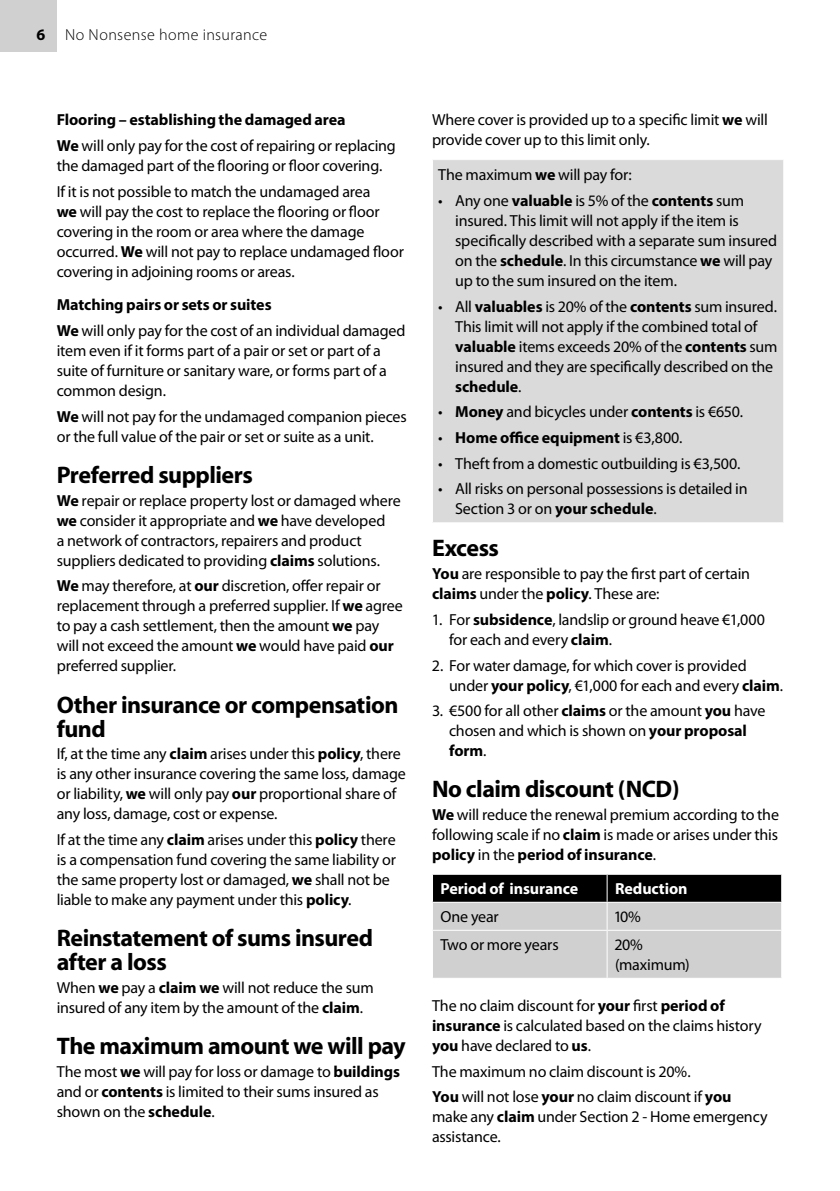
<style>
.page{position:relative;width:840px;height:1191px;background:#fff}
.page>*{position:absolute;margin:0;border:0;box-sizing:border-box;transform-origin:0 0}
.t1{font:24px/24px "Myriad MM 700 600";letter-spacing:.01em;color:#000}
.t2{font:16px/20px "Myriad Pro";letter-spacing:-.015em;color:#000}
.t3{font:700 16px "Myriad Pro";letter-spacing:-.005em;color:#000}
.t4{font:700 16px "Myriad Pro";letter-spacing:-.005em;color:#fff}
.t5{font:300 16px "Myriad Pro";letter-spacing:.03em;color:#000}
.s1{font-weight:700}
.s2{font-weight:400}
</style>
<div class="page">
<div style="left:432px;top:160px;width:351px;height:363px;background:#dadada"></div>
<hr style="left:432px;top:522px;width:351px;height:1px;background:#fff">
<hr style="left:432px;top:160px;width:1px;height:362px;background:#fff">
<hr style="left:782px;top:160px;width:1px;height:362px;background:#fff">
<svg style="left:432px;top:874px;width:349px;height:103px;background:#9a9a9a"></svg>
<hr style="left:432px;top:929px;width:174px;height:1px;background:#fff">
<hr style="left:432px;top:930px;width:1px;height:47px;background:#fff">
<hr style="left:606px;top:929px;width:175px;height:1px;background:#fff">
<hr style="left:606px;top:930px;width:1px;height:47px;background:#fff">
<hr style="left:780px;top:930px;width:1px;height:47px;background:#fff">
<div style="left:0;top:0;width:57px;height:51px;background:#d0d0d0"></div>
<p class="t5" style="left:36px;top:26px;width:232px"><span class="s1">6</span> No Nonsense home insurance</p>
<p class="t2" style="left:57px;top:107px;width:340px;line-height:25.6px"><span class="s1">Flooring – establishing the damaged area<br>We</span> will only pay for the cost of repairing or replacing</p>
<p class="t2" style="left:57px;top:153px;width:327px;line-height:25.6px">the damaged part of the flooring or floor covering.<br>If it is not possible to match the undamaged area</p>
<p class="t2" style="left:57px;top:201px;width:348px"><span class="s1">we</span> will pay the cost to replace the flooring or floor covering in the room or area where the damage occurred. <span class="s1">We</span> will not pay to replace undamaged floor covering in adjoining rooms or areas.</p>
<p class="t2" style="left:57px;top:292px;width:350px;line-height:25.6px"><span class="s1">Matching pairs or sets or suites<br>We</span> will only pay for the cost of an individual damaged</p>
<p class="t2" style="left:57px;top:340px;width:331px">item even if it forms part of a pair or set or part of a suite of furniture or sanitary ware, or forms part of a common design.</p>
<p class="t2" style="left:57px;top:406px;width:351px"><span class="s1">We</span> will not pay for the undamaged companion pieces or the full value of the pair or set or suite as a unit.</p>
<h1 class="t1" style="left:57px;top:464px;width:197px">Preferred suppliers</h1>
<p class="t2" style="left:57px;top:490px;width:345px"><span class="s1">We</span> repair or replace property lost or damaged where <span class="s1">we</span> consider it appropriate and <span class="s1">we</span> have developed<br>a network of contractors, repairers and product suppliers dedicated to providing <span class="s1">claims</span> solutions.</p>
<p class="t2" style="left:57px;top:576px;width:347px"><span class="s1">We</span> may therefore, at <span class="s1">our</span> discretion, offer repair or replacement through a preferred supplier. If <span class="s1">we</span> agree to pay a cash settlement, then the amount <span class="s1">we</span> pay will not exceed the amount <span class="s1">we</span> would have paid <span class="s1">our </span>preferred supplier.</p>
<h1 class="t1" style="left:57px;top:693px;width:342px">Other insurance or compensation fund</h1>
<p class="t2" style="left:57px;top:743px;width:350px">If, at the time any <span class="s1">claim</span> arises under this <span class="s1">policy</span>, there is any other insurance covering the same loss, damage or liability, <span class="s1">we</span> will only pay <span class="s1">our</span> proportional share of any loss, damage, cost or expense.</p>
<p class="t2" style="left:57px;top:829px;width:341px">If at the time any <span class="s1">claim</span> arises under this <span class="s1">policy</span> there is a compensation fund covering the same liability or the same property lost or damaged, <span class="s1">we</span> shall not be liable to make any payment under this <span class="s1">policy</span>.</p>
<h1 class="t1" style="left:57px;top:927px;width:317px">Reinstatement of sums insured after a loss</h1>
<p class="t2" style="left:57px;top:977px;width:318px">When <span class="s1">we</span> pay a <span class="s1">claim we</span> will not reduce the sum insured of any item by the amount of the <span class="s1">claim</span>.</p>
<h1 class="t1" style="left:57px;top:1035px;width:349px">The maximum amount we will pay</h1>
<p class="t2" style="left:57px;top:1061px;width:345px">The most <span class="s1">we</span> will pay for loss or damage to <span class="s1">buildings </span>and or <span class="s1">contents</span> is limited to their sums insured as shown on the <span class="s1">schedule</span>.</p>
<p class="t2" style="left:432px;top:110px;width:337px">Where cover is provided up to a specific limit <span class="s1">we</span> will provide cover up to this limit only.</p>
<p class="t2" style="left:438px;top:164px;width:195px">The maximum <span class="s1">we</span> will pay for:</p>
<p class="t2" style="left:455px;top:190px;width:323px;text-indent:-17px">• Any one <span class="s1">valuable</span> is 5% of the <span class="s1">contents</span> sum insured. This limit will not apply if the item is specifically described with a separate sum insured on the <span class="s1">schedule</span>. In this circumstance <span class="s1">we</span> will pay up to the sum insured on the item.</p>
<p class="t2" style="left:455px;top:296px;width:324px;text-indent:-17px">• All <span class="s1">valuables</span> is 20% of the <span class="s1">contents</span> sum insured.<br>This limit will not apply if the combined total of <span class="s1">valuable</span> items exceeds 20% of the <span class="s1">contents</span> sum insured and they are specifically described on the <span class="s1">schedule</span>.</p>
<p class="t2" style="left:438px;top:401px;width:306px">• <span class="s1">Money</span> and bicycles under <span class="s1">contents</span> is €650.</p>
<p class="t3" style="left:438px;top:427px;width:246px"><span class="s2">•</span> Home office equipment <span class="s2">is €3,800.</span></p>
<p class="t2" style="left:438px;top:453px;width:303px">• Theft from a domestic outbuilding is €3,500.</p>
<p class="t2" style="left:455px;top:478px;width:294px;text-indent:-17px">• All risks on personal possessions is detailed in<br>Section 3 or on <span class="s1">your schedule</span>.</p>
<h1 class="t1" style="left:432px;top:537px;width:67px">Excess</h1>
<p class="t2" style="left:432px;top:563px;width:319px"><span class="s1">You</span> are responsible to pay the first part of certain <span class="s1">claims</span> under the <span class="s1">policy</span>. These are:</p>
<p class="t2" style="left:449px;top:609px;width:317px;text-indent:-17px">1. For <span class="s1">subsidence</span>, landslip or ground heave €1,000 for each and every <span class="s1">claim</span>.</p>
<p class="t2" style="left:449px;top:655px;width:335px;text-indent:-17px">2. For water damage, for which cover is provided under <span class="s1">your policy</span>, €1,000 for each and every <span class="s1">claim</span>.</p>
<p class="t2" style="left:449px;top:700px;width:318px;text-indent:-17px">3. €500 for all other <span class="s1">claims</span> or the amount <span class="s1">you</span> have chosen and which is shown on <span class="s1">your proposal form</span>.</p>
<h1 class="t1" style="left:432px;top:778px;width:248px">No claim discount (NCD)</h1>
<p class="t2" style="left:432px;top:804px;width:348px;text-align:justify"><span class="s1">We</span> will reduce the renewal premium according to the following scale if no <span class="s1">claim</span> is made or arises under this <span class="s1">policy</span> in the <span class="s1">period of insurance</span>.</p>
<p class="t4" style="left:440px;top:878px;width:139px">Period of insurance</p>
<p class="t4" style="left:614px;top:878px;width:74px">Reduction</p>
<p class="t2" style="left:440px;top:906px;width:60px">One year</p>
<p class="t2" style="left:614px;top:906px;width:27px">10%</p>
<p class="t2" style="left:440px;top:934px;width:120px">Two or more years</p>
<p class="t2" style="left:614px;top:934px;width:76px">20% (maximum)</p>
<p class="t2" style="left:432px;top:995px;width:331px">The no claim discount for <span class="s1">your</span> first <span class="s1">period of insurance</span> is calculated based on the claims history <span class="s1">you</span> have declared to <span class="s1">us</span>.</p>
<p class="t2" style="left:432px;top:1058px;width:301px;line-height:25.6px">The maximum no claim discount is 20%.<br><span class="s1">You</span> will not lose <span class="s1">your</span> no claim discount if <span class="s1">you</span></p>
<p class="t2" style="left:432px;top:1106px;width:337px">make any <span class="s1">claim</span> under Section 2 - Home emergency assistance.</p>
</div>
